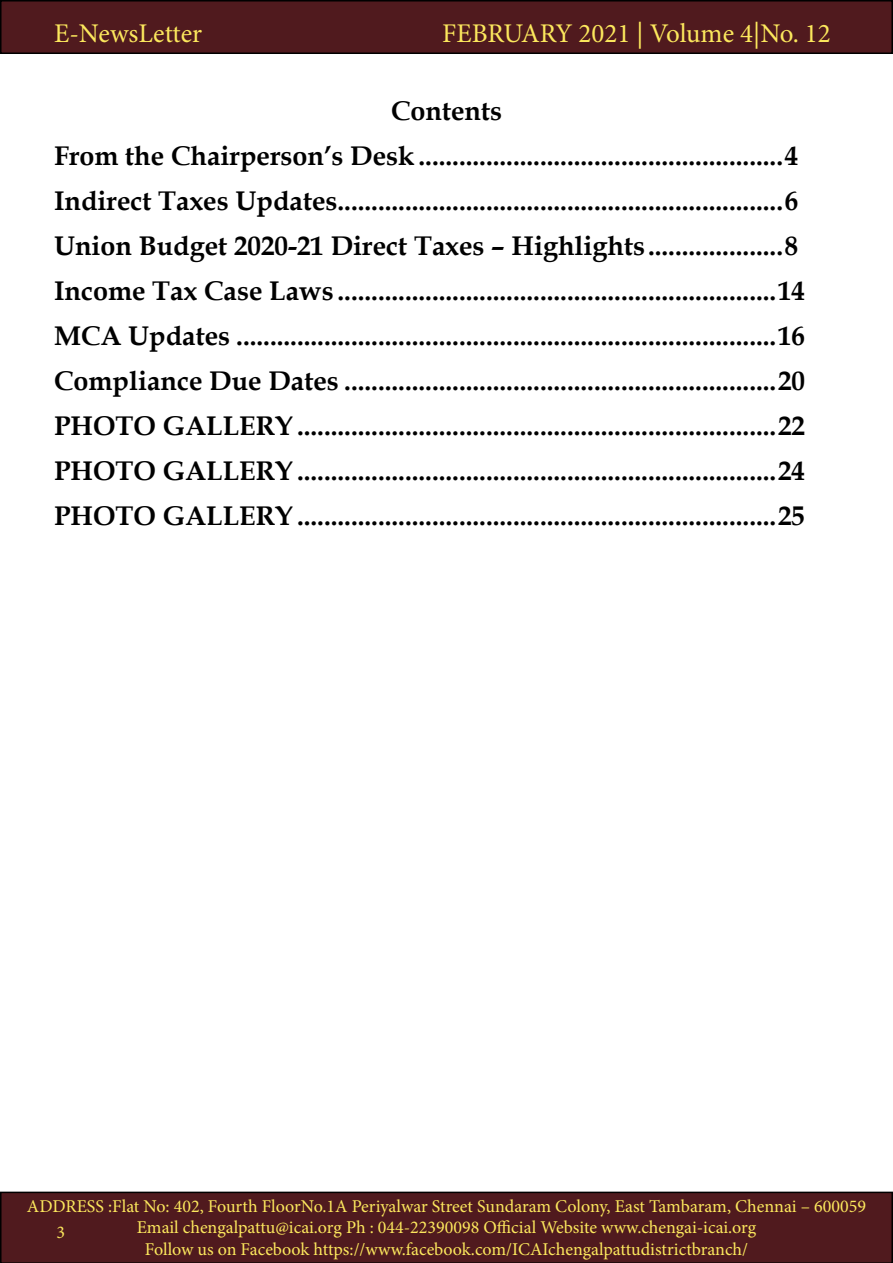
<style>
.page{position:relative;width:893px;height:1263px;background:#fff}
.page>*{position:absolute;margin:0;border:0;box-sizing:border-box;transform-origin:0 0}
.t1{font:700 27px/45px "Book Antiqua";color:#000}
.t2{font:27px "Minion Pro";color:#fce85d}
.t3{font:18px/21.6px "Minion Pro";color:#fce85d;text-align:center}
</style>
<div class="page">
<div style="left:1px;top:1px;width:891px;height:52px;background:#501a1e"></div>
<div style="left:0;top:0;width:893px;height:54px;border:2px solid #000"></div>
<div style="left:0;top:1191px;width:893px;height:72px;background:#501a1e"></div>
<p class="t2" style="left:54px;top:15px;width:150px">E-NewsLetter</p>
<p class="t2" style="left:442px;top:15px;width:390px">FEBRUARY 2021 | Volume 4|No. 12</p>
<p class="t1" style="left:54px;top:88px;width:752px;text-indent:337px">Contents<br>From the Chairperson’s Desk......................................................4<br>Indirect Taxes Updates..................................................................6<br>Union Budget 2020-21 Direct Taxes – Highlights ....................8<br>Income Tax Case Laws .................................................................14<br>MCA Updates ................................................................................16<br>Compliance Due Dates ................................................................20<br>PHOTO GALLERY.......................................................................22<br>PHOTO GALLERY.......................................................................24<br>PHOTO GALLERY.......................................................................25</p>
<p class="t3" style="left:27px;top:1195px;width:840px">ADDRESS :Flat No: 402, Fourth FloorNo.1A Periyalwar Street Sundaram Colony, East Tambaram, Chennai – 600059<br>Email chengalpattu@icai.org Ph : 044-22390098 Official Website www.chengai-icai.org<br>Follow us on Facebook https://www.facebook.com/ICAIchengalpattudistrictbranch/</p>
<p class="t3" style="left:57px;top:1221px;width:10px">3</p>
</div>
